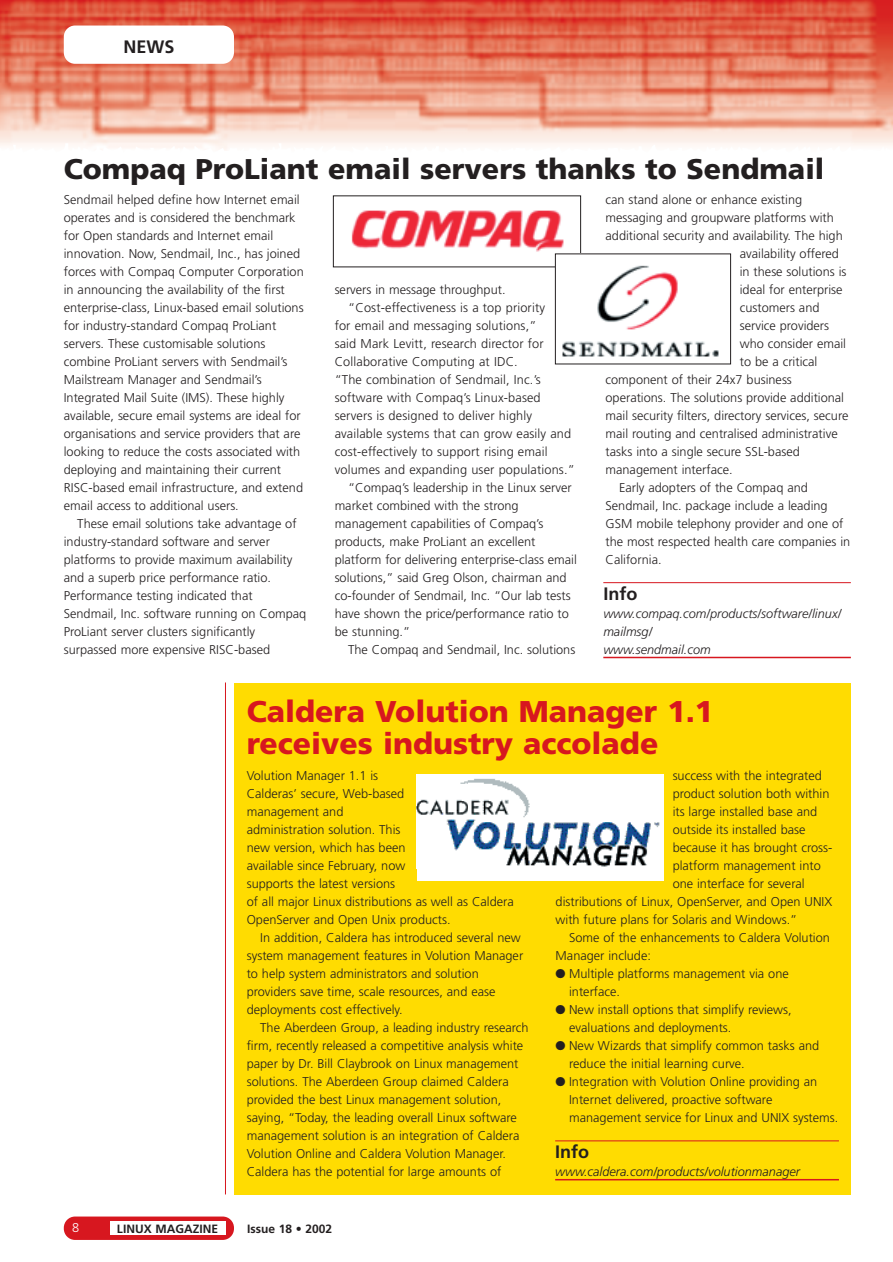
<style>
.page{position:relative;width:893px;height:1262px;background:#fff}
.page>*{position:absolute;margin:0;border:0;box-sizing:border-box;transform-origin:0 0}
.t1{font:900 30px/31.5px "Frutiger";color:#d7171f}
.t2{font:900 28.5px "Frutiger";color:#231f20}
.t3{font:700 18px "Frutiger";color:#231f20}
.t4{font:300 12.75px/18px "Frutiger";color:#231f20}
.t5{font:italic 300 12.75px/18px "Frutiger";color:#231f20}
.t6{font:300 12.75px "Frutiger";color:#fff}
.t7{font:700 12px "Frutiger";color:#231f20}
</style>
<div class="page">
<img style="left:1px;top:0;width:891px;height:150px">
<div style="left:64px;top:26px;width:170px;height:38px;background:#fff;border-radius:11px"></div>
<hr style="left:225px;top:682px;width:1px;height:512px;background:#d7171f">
<div style="left:64px;top:1216px;width:170px;height:23px;background:#d7171f;border-radius:11px"></div>
<div style="left:110px;top:1221px;width:115px;height:13px;background:#fff"></div>
<hr style="left:603px;top:582px;width:247px;height:1px;background:#d7171f">
<hr style="left:603px;top:656px;width:247px;height:2px;background:#d7171f">
<div style="left:234px;top:683px;width:616px;height:511px;background:#ffdc01"></div>
<div style="left:417px;top:774px;width:246px;height:106px;background:#fff"></div>
<img style="left:417px;top:778px;width:243px;height:89px">
<hr style="left:555px;top:1140px;width:283px;height:1px;background:#d7171f">
<hr style="left:555px;top:1178px;width:283px;height:2px;background:#d7171f">
<img style="left:351px;top:210px;width:227px;height:55px">
<img style="left:557px;top:256px;width:162px;height:101px">
<h3 class="t3" style="left:123px;top:39px;width:53px">NEWS</h3>
<h2 class="t2" style="left:64px;top:157px;width:762px">Compaq ProLiant email servers thanks to Sendmail</h2>
<p class="t4" style="left:64px;top:191px;width:241px">Sendmail helped define how Internet email operates and is considered the benchmark for Open standards and Internet email innovation. Now, Sendmail, Inc., has joined forces with Compaq Computer Corporation in announcing the availability of the first enterprise-class, Linux-based email solutions for industry-standard Compaq ProLiant servers. These customisable solutions combine ProLiant servers with Sendmail’s Mailstream Manager and Sendmail’s Integrated Mail Suite (IMS). These highly available, secure email systems are ideal for organisations and service providers that are looking to reduce the costs associated with deploying and maintaining their current RISC-based email infrastructure, and extend email access to additional users.</p>
<p class="t4" style="left:64px;top:515px;width:244px;text-indent:13px">These email solutions take advantage of industry-standard software and server platforms to provide maximum availability and a superb price performance ratio.<br>Performance testing indicated that Sendmail, Inc. software running on Compaq ProLiant server clusters significantly surpassed more expensive RISC-based</p>
<p class="t4" style="left:334px;top:281px;width:172px">servers in message throughput.</p>
<p class="t4" style="left:348px;top:299px;width:198px">“Cost-effectiveness is a top priority</p>
<p class="t4" style="left:334px;top:317px;width:203px">for email and messaging solutions,”</p>
<p class="t4" style="left:334px;top:335px;width:210px">said Mark Levitt, research director for</p>
<p class="t4" style="left:334px;top:353px;width:185px">Collaborative Computing at IDC.</p>
<p class="t4" style="left:334px;top:371px;width:208px">“The combination of Sendmail, Inc.’s</p>
<p class="t4" style="left:334px;top:389px;width:207px">software with Compaq’s Linux-based</p>
<p class="t4" style="left:334px;top:407px;width:199px">servers is designed to deliver highly</p>
<p class="t4" style="left:334px;top:425px;width:238px">available systems that can grow easily and</p>
<p class="t4" style="left:334px;top:443px;width:214px">cost-effectively to support rising email</p>
<p class="t4" style="left:334px;top:461px;width:242px">volumes and expanding user populations.”</p>
<p class="t4" style="left:348px;top:479px;width:225px">“Compaq’s leadership in the Linux server</p>
<p class="t4" style="left:334px;top:497px;width:185px">market combined with the strong</p>
<p class="t4" style="left:334px;top:515px;width:210px">management capabilities of Compaq’s</p>
<p class="t4" style="left:334px;top:533px;width:202px">products, make ProLiant an excellent</p>
<p class="t4" style="left:334px;top:551px;width:244px">platform for delivering enterprise-class email</p>
<p class="t4" style="left:334px;top:569px;width:233px">solutions,” said Greg Olson, chairman and</p>
<p class="t4" style="left:334px;top:587px;width:237px">co-founder of Sendmail, Inc. “Our lab tests</p>
<p class="t4" style="left:334px;top:605px;width:236px">have shown the price/performance ratio to</p>
<p class="t4" style="left:334px;top:623px;width:77px">be stunning.”</p>
<p class="t4" style="left:348px;top:641px;width:229px">The Compaq and Sendmail, Inc. solutions</p>
<p class="t4" style="left:605px;top:191px;width:198px">can stand alone or enhance existing</p>
<p class="t4" style="left:605px;top:209px;width:230px">messaging and groupware platforms with</p>
<p class="t4" style="left:605px;top:227px;width:239px">additional security and availability. The high</p>
<p class="t4" style="left:739px;top:245px;width:101px">availability offered</p>
<p class="t4" style="left:739px;top:263px;width:108px">in these solutions is</p>
<p class="t4" style="left:739px;top:281px;width:104px">ideal for enterprise</p>
<p class="t4" style="left:739px;top:299px;width:81px">customers and</p>
<p class="t4" style="left:739px;top:317px;width:91px">service providers</p>
<p class="t4" style="left:739px;top:335px;width:108px">who consider email</p>
<p class="t4" style="left:739px;top:353px;width:79px">to be a critical</p>
<p class="t4" style="left:605px;top:371px;width:188px">component of their 24x7 business</p>
<p class="t4" style="left:605px;top:389px;width:240px">operations. The solutions provide additional</p>
<p class="t4" style="left:605px;top:407px;width:244px">mail security filters, directory services, secure</p>
<p class="t4" style="left:605px;top:425px;width:234px">mail routing and centralised administrative</p>
<p class="t4" style="left:605px;top:443px;width:196px">tasks into a single secure SSL-based</p>
<p class="t4" style="left:605px;top:461px;width:129px">management interface.</p>
<p class="t4" style="left:619px;top:479px;width:190px">Early adopters of the Compaq and</p>
<p class="t4" style="left:605px;top:497px;width:224px">Sendmail, Inc. package include a leading</p>
<p class="t4" style="left:605px;top:515px;width:239px">GSM mobile telephony provider and one of</p>
<p class="t4" style="left:605px;top:533px;width:246px">the most respected health care companies in</p>
<p class="t4" style="left:605px;top:551px;width:58px">California.</p>
<h3 class="t3" style="left:603px;top:586px;width:35px">Info</h3>
<p class="t5" style="left:603px;top:605px;width:239px">www.compaq.com/products/software/linux/ mailmsg/<br>www.sendmail.com</p>
<h1 class="t1" style="left:247px;top:698px;width:468px">Caldera Volution Manager 1.1 receives industry accolade</h1>
<p class="t4" style="left:247px;top:767px;width:269px">Volution Manager 1.1 is<br>Calderas’ secure, Web-based<br>management and<br>administration solution. This<br>new version, which has been<br>available since February, now<br>supports the latest versions<br>of all major Linux distributions as well as Caldera<br>OpenServer and Open Unix products.</p>
<p class="t4" style="left:247px;top:929px;width:278px;text-indent:13px">In addition, Caldera has introduced several new system management features in Volution Manager to help system administrators and solution providers save time, scale resources, and ease deployments cost effectively.</p>
<p class="t4" style="left:247px;top:1019px;width:283px;text-indent:13px">The Aberdeen Group, a leading industry research firm, recently released a competitive analysis white paper by Dr. Bill Claybrook on Linux management solutions. The Aberdeen Group claimed Caldera provided the best Linux management solution, saying, “Today, the leading overall Linux software management solution is an integration of Caldera Volution Online and Caldera Volution Manager.<br>Caldera has the potential for large amounts of</p>
<p class="t4" style="left:672px;top:767px;width:151px">success with the integrated</p>
<p class="t4" style="left:672px;top:785px;width:158px">product solution both within</p>
<p class="t4" style="left:672px;top:803px;width:146px">its large installed base and</p>
<p class="t4" style="left:672px;top:821px;width:134px">outside its installed base</p>
<p class="t4" style="left:672px;top:839px;width:161px">because it has brought cross-</p>
<p class="t4" style="left:672px;top:857px;width:150px">platform management into</p>
<p class="t4" style="left:672px;top:875px;width:134px">one interface for several</p>
<p class="t4" style="left:555px;top:893px;width:278px">distributions of Linux, OpenServer, and Open UNIX</p>
<p class="t4" style="left:555px;top:911px;width:243px">with future plans for Solaris and Windows.”</p>
<p class="t4" style="left:569px;top:929px;width:262px">Some of the enhancements to Caldera Volution</p>
<p class="t4" style="left:555px;top:947px;width:97px">Manager include:</p>
<p class="t4" style="left:569px;top:965px;width:221px;text-indent:-13px">● Multiple platforms management via one interface.</p>
<p class="t4" style="left:569px;top:1001px;width:224px;text-indent:-13px">● New install options that simplify reviews, evaluations and deployments.</p>
<p class="t4" style="left:569px;top:1037px;width:252px;text-indent:-13px">● New Wizards that simplify common tasks and reduce the initial learning curve.</p>
<p class="t4" style="left:569px;top:1073px;width:271px;text-indent:-13px">● Integration with Volution Online providing an<br>Internet delivered, proactive software management service for Linux and UNIX systems.</p>
<h3 class="t3" style="left:555px;top:1144px;width:35px">Info</h3>
<p class="t5" style="left:555px;top:1163px;width:246px">www.caldera.com/products/volutionmanager</p>
<p class="t6" style="left:72px;top:1222px;width:9px">8</p>
<p class="t7" style="left:117px;top:1223px;width:102px">LINUX MAGAZINE</p>
<p class="t7" style="left:247px;top:1223px;width:87px">Issue 18 • 2002</p>
</div>
